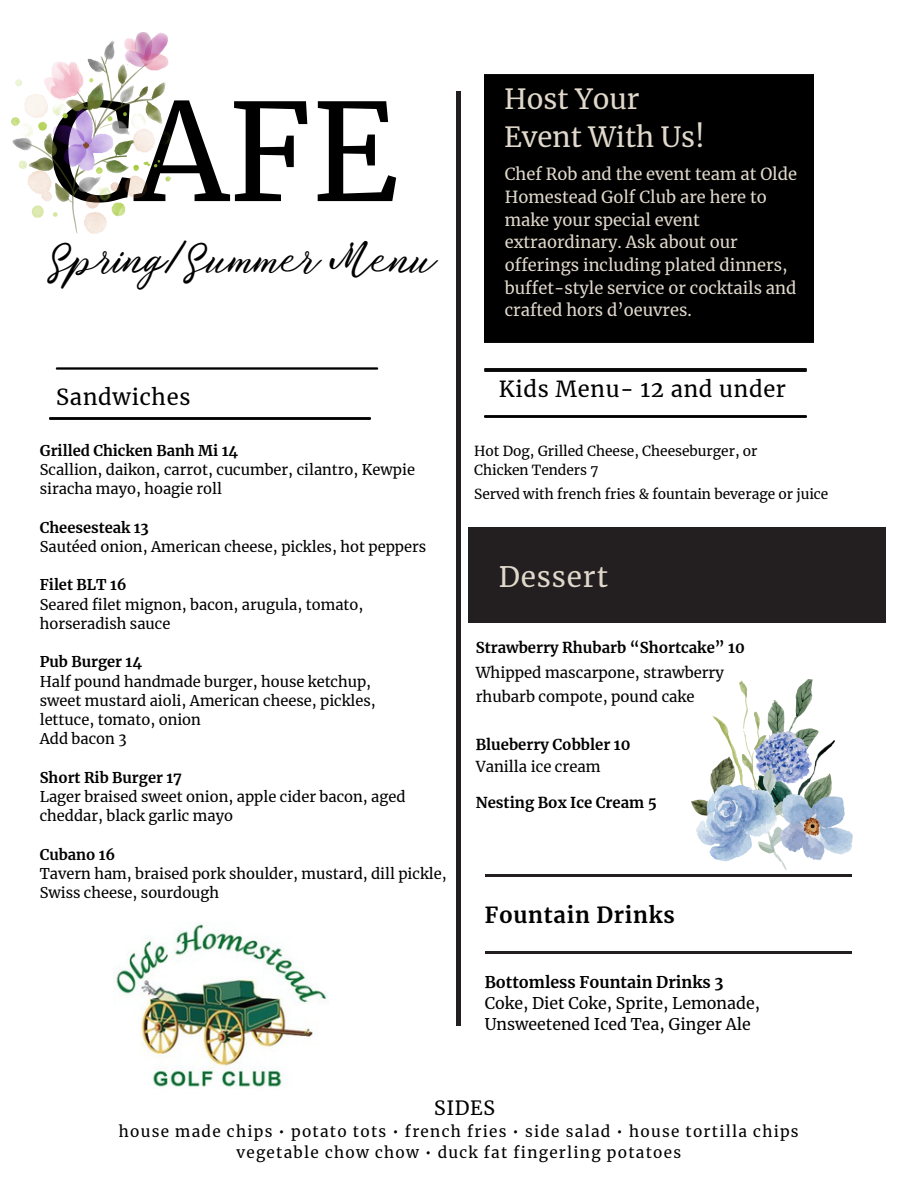
<style>
.page{position:relative;width:918px;height:1188px;background:#fff}
.page>*{position:absolute;margin:0;border:0;box-sizing:border-box;transform-origin:0 0}
.t1{font:134.4px "Merriweather";color:#000}
.t2{font:38.55px "TT Lovelies Script";color:#000}
.t3{font:27.9px "Merriweather";letter-spacing:.035em;color:#e0d8cb}
.t4{font:27.45px/38.2px "Merriweather";color:#e0d8cb}
.t5{font:21.9px "Merriweather";letter-spacing:.035em;color:#000}
.t6{font:700 21.9px "Merriweather";letter-spacing:.035em;color:#000}
.t7{font:19.5px "Merriweather";letter-spacing:.035em;color:#000}
.t8{font:16.5px/22.6px "Merriweather";color:#e0d8cb}
.t9{font:15.9px "Merriweather";color:#000}
.t10{font:700 15.9px "Merriweather";color:#000}
.t11{font:15.3px/20.2px "Merriweather";letter-spacing:.085em;color:#000;text-align:center}
.t12{font:700 14.85px "Merriweather";color:#000}
.t13{font:14.85px/24.5px "Merriweather";color:#000}
.t14{font:14.7px/19.2px "Merriweather";color:#000}
.t15{font:700 14.7px "Merriweather";color:#000}
.t16{font:13.8px "Merriweather";color:#000}
</style>
<div class="page">
<img style="left:49px;top:417px;width:322px;height:3px">
<img style="left:55px;top:367px;width:324px;height:3px">
<img style="left:485px;top:369px;width:321px;height:2px">
<img style="left:485px;top:415px;width:321px;height:3px">
<div style="left:485px;top:74px;width:328px;height:268px;background:#000"></div>
<hr style="left:457px;top:92px;width:4px;height:934px;background:#231f20">
<hr style="left:485px;top:874px;width:366px;height:3px;background:#231f20">
<hr style="left:485px;top:952px;width:366px;height:2px;background:#231f20">
<div style="left:468px;top:527px;width:417px;height:96px;background:#231f20"></div>
<img style="left:113px;top:923px;width:214px;height:164px">
<img style="left:12px;top:33px;width:159px;height:200px">
<img style="left:691px;top:679px;width:161px;height:190px">
<p class="t1" style="left:48px;top:69px;width:353px">CAFE</p>
<p class="t2" style="left:48px;top:233px;width:386px">Spring/Summer Menu</p>
<p class="t5" style="left:56px;top:383px;width:136px">Sandwiches</p>
<p class="t15" style="left:40px;top:441px;width:200px">Grilled Chicken Banh Mi 14</p>
<p class="t14" style="left:40px;top:460px;width:377px">Scallion, daikon, carrot, cucumber, cilantro, Kewpie siracha mayo, hoagie roll</p>
<p class="t15" style="left:40px;top:518px;width:111px">Cheesesteak 13</p>
<p class="t14" style="left:40px;top:537px;width:388px">Sautéed onion, American cheese, pickles, hot peppers</p>
<p class="t15" style="left:40px;top:576px;width:88px">Filet BLT 16</p>
<p class="t14" style="left:40px;top:595px;width:325px">Seared filet mignon, bacon, arugula, tomato,</p>
<p class="t14" style="left:40px;top:614px;width:132px">horseradish sauce</p>
<p class="t15" style="left:40px;top:653px;width:104px">Pub Burger 14</p>
<p class="t14" style="left:40px;top:672px;width:333px">Half pound handmade burger, house ketchup,</p>
<p class="t14" style="left:40px;top:691px;width:337px">sweet mustard aioli, American cheese, pickles,</p>
<p class="t14" style="left:40px;top:710px;width:163px">lettuce, tomato, onion</p>
<p class="t14" style="left:40px;top:729px;width:88px">Add bacon 3</p>
<p class="t15" style="left:40px;top:768px;width:144px">Short Rib Burger 17</p>
<p class="t14" style="left:40px;top:787px;width:367px">Lager braised sweet onion, apple cider bacon, aged cheddar, black garlic mayo</p>
<h3 class="t15" style="left:40px;top:845px;width:77px">Cubano 16</h3>
<p class="t14" style="left:40px;top:864px;width:408px">Tavern ham, braised pork shoulder, mustard, dill pickle,<br>Swiss cheese, sourdough</p>
<h4 class="t4" style="left:504px;top:80px;width:202px">Host Your<br>Event With Us!</h4>
<p class="t8" style="left:505px;top:163px;width:294px">Chef Rob and the event team at Olde<br>Homestead Golf Club are here to make your special event extraordinary. Ask about our offerings including plated dinners, buffet-style service or cocktails and crafted hors d’oeuvres.</p>
<p class="t5" style="left:499px;top:376px;width:289px">Kids Menu- 12 and under</p>
<p class="t16" style="left:474px;top:442px;width:285px">Hot Dog, Grilled Cheese, Cheeseburger, or</p>
<p class="t16" style="left:474px;top:461px;width:126px">Chicken Tenders 7</p>
<p class="t16" style="left:474px;top:485px;width:356px">Served with french fries &amp; fountain beverage or juice</p>
<p class="t3" style="left:499px;top:560px;width:111px">Dessert</p>
<h5 class="t12" style="left:476px;top:639px;width:271px">Strawberry Rhubarb “Shortcake” 10</h5>
<p class="t13" style="left:476px;top:660px;width:250px">Whipped mascarpone, strawberry rhubarb compote, pound cake</p>
<p class="t12" style="left:476px;top:735px;width:156px">Blueberry Cobbler 10</p>
<p class="t13" style="left:476px;top:754px;width:126px">Vanilla ice cream</p>
<p class="t12" style="left:476px;top:794px;width:183px">Nesting Box Ice Cream 5</p>
<p class="t6" style="left:485px;top:901px;width:192px">Fountain Drinks</p>
<p class="t10" style="left:485px;top:973px;width:240px">Bottomless Fountain Drinks 3</p>
<p class="t9" style="left:485px;top:994px;width:277px">Coke, Diet Coke, Sprite, Lemonade,</p>
<p class="t9" style="left:485px;top:1014px;width:268px">Unsweetened Iced Tea, Ginger Ale</p>
<p class="t7" style="left:434px;top:1095px;width:62px">SIDES</p>
<p class="t11" style="left:119px;top:1122px;width:681px">house made chips • potato tots • french fries • side salad • house tortilla chips vegetable chow chow • duck fat fingerling potatoes</p>
</div>
